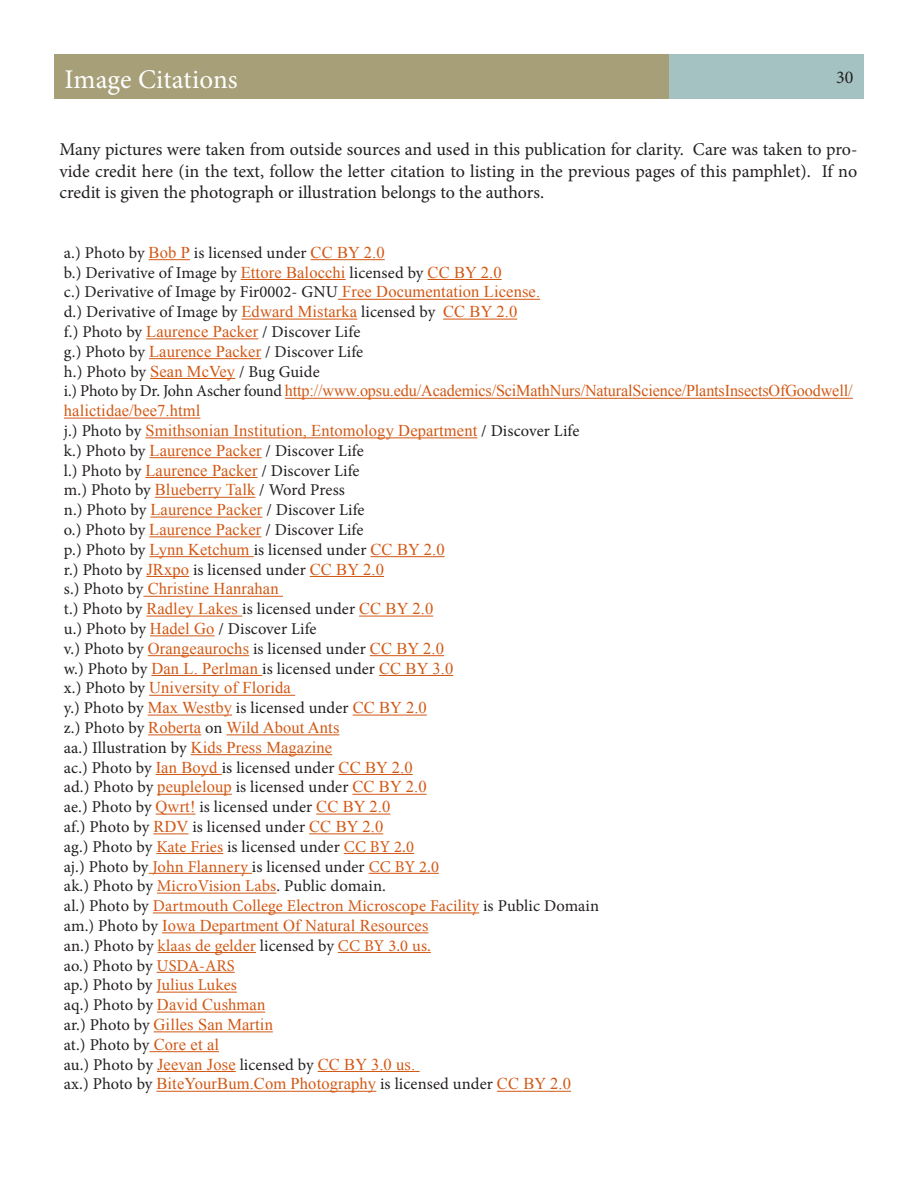
<style>
.page{position:relative;width:918px;height:1188px;background:#fff}
.page>*{position:absolute;margin:0;border:0;box-sizing:border-box;transform-origin:0 0}
.t1{font:27px "Minion Pro";color:#fff}
.t2{font:18px/21.6px "Minion Pro";letter-spacing:-.005em;color:#231f20;text-align:justify}
.t3{font:16.5px/19.8px "Minion Pro";letter-spacing:.005em;color:#231f20}
.t4{font:16.5px/19.8px "Times New Roman";letter-spacing:.005em;color:#d25814}
.s1{font-family:"Times New Roman";color:#d25814}
.s2{font-family:"Minion Pro";color:#231f20}
.s3{color:#d25814}
</style>
<div class="page">
<div style="left:54px;top:54px;width:616px;height:45px;background:#a69f78"></div>
<div style="left:670px;top:54px;width:194px;height:45px;background:#a5c2c3"></div>
<hr style="left:149px;top:259px;width:41px;height:1px;background:#d25814">
<hr style="left:311px;top:259px;width:74px;height:1px;background:#d25814">
<hr style="left:241px;top:279px;width:105px;height:1px;background:#d25814">
<hr style="left:428px;top:279px;width:74px;height:1px;background:#d25814">
<hr style="left:338px;top:299px;width:202px;height:1px;background:#d25814">
<hr style="left:241px;top:319px;width:116px;height:1px;background:#d25814">
<hr style="left:443px;top:319px;width:74px;height:1px;background:#d25814">
<hr style="left:146px;top:338px;width:112px;height:1px;background:#d25814">
<hr style="left:149px;top:358px;width:112px;height:1px;background:#d25814">
<hr style="left:150px;top:378px;width:85px;height:1px;background:#d25814">
<hr style="left:285px;top:398px;width:568px;height:1px;background:#d25814">
<hr style="left:64px;top:418px;width:137px;height:1px;background:#d25814">
<hr style="left:145px;top:437px;width:332px;height:1px;background:#d25814">
<hr style="left:149px;top:457px;width:113px;height:1px;background:#d25814">
<hr style="left:145px;top:477px;width:113px;height:1px;background:#d25814">
<hr style="left:155px;top:497px;width:100px;height:1px;background:#d25814">
<hr style="left:150px;top:517px;width:113px;height:1px;background:#d25814">
<hr style="left:149px;top:536px;width:112px;height:1px;background:#d25814">
<hr style="left:149px;top:556px;width:105px;height:1px;background:#d25814">
<hr style="left:370px;top:556px;width:75px;height:1px;background:#d25814">
<hr style="left:146px;top:576px;width:43px;height:1px;background:#d25814">
<hr style="left:310px;top:576px;width:74px;height:1px;background:#d25814">
<hr style="left:144px;top:596px;width:139px;height:1px;background:#d25814">
<hr style="left:146px;top:616px;width:96px;height:1px;background:#d25814">
<hr style="left:359px;top:616px;width:74px;height:1px;background:#d25814">
<hr style="left:150px;top:635px;width:65px;height:1px;background:#d25814">
<hr style="left:148px;top:655px;width:101px;height:1px;background:#d25814">
<hr style="left:370px;top:655px;width:74px;height:1px;background:#d25814">
<hr style="left:151px;top:675px;width:111px;height:1px;background:#d25814">
<hr style="left:379px;top:675px;width:74px;height:1px;background:#d25814">
<hr style="left:149px;top:695px;width:146px;height:1px;background:#d25814">
<hr style="left:148px;top:715px;width:84px;height:1px;background:#d25814">
<hr style="left:353px;top:715px;width:74px;height:1px;background:#d25814">
<hr style="left:148px;top:734px;width:53px;height:1px;background:#d25814">
<hr style="left:227px;top:734px;width:112px;height:1px;background:#d25814">
<hr style="left:191px;top:754px;width:141px;height:1px;background:#d25814">
<hr style="left:156px;top:774px;width:66px;height:1px;background:#d25814">
<hr style="left:339px;top:774px;width:74px;height:1px;background:#d25814">
<hr style="left:157px;top:794px;width:75px;height:1px;background:#d25814">
<hr style="left:352px;top:794px;width:75px;height:1px;background:#d25814">
<hr style="left:156px;top:814px;width:40px;height:1px;background:#d25814">
<hr style="left:316px;top:814px;width:74px;height:1px;background:#d25814">
<hr style="left:153px;top:833px;width:36px;height:1px;background:#d25814">
<hr style="left:309px;top:833px;width:74px;height:1px;background:#d25814">
<hr style="left:156px;top:853px;width:67px;height:1px;background:#d25814">
<hr style="left:344px;top:853px;width:70px;height:1px;background:#d25814">
<hr style="left:149px;top:873px;width:103px;height:1px;background:#d25814">
<hr style="left:369px;top:873px;width:70px;height:1px;background:#d25814">
<hr style="left:157px;top:893px;width:119px;height:1px;background:#d25814">
<hr style="left:153px;top:913px;width:326px;height:1px;background:#d25814">
<hr style="left:162px;top:932px;width:266px;height:1px;background:#d25814">
<hr style="left:158px;top:952px;width:98px;height:1px;background:#d25814">
<hr style="left:338px;top:952px;width:93px;height:1px;background:#d25814">
<hr style="left:157px;top:972px;width:78px;height:1px;background:#d25814">
<hr style="left:157px;top:992px;width:80px;height:1px;background:#d25814">
<hr style="left:157px;top:1012px;width:108px;height:1px;background:#d25814">
<hr style="left:154px;top:1031px;width:119px;height:1px;background:#d25814">
<hr style="left:150px;top:1051px;width:69px;height:1px;background:#d25814">
<hr style="left:157px;top:1071px;width:79px;height:1px;background:#d25814">
<hr style="left:318px;top:1071px;width:102px;height:1px;background:#d25814">
<hr style="left:156px;top:1091px;width:220px;height:1px;background:#d25814">
<hr style="left:497px;top:1091px;width:74px;height:1px;background:#d25814">
<h1 class="t1" style="left:64px;top:61px;width:175px">Image Citations</h1>
<p class="t2" style="left:836px;top:67px;width:19px">30</p>
<p class="t2" style="left:59px;top:139px;width:799px">Many pictures were taken from outside sources and used in this publication for clarity. Care was taken to pro&shy;vide credit here (in the text, follow the letter citation to listing in the previous pages of this pamphlet). If no credit is given the photograph or illustration belongs to the authors.</p>
<p class="t3" style="left:64px;top:243px;width:478px">a.) Photo by <span class="s1">Bob P</span> is licensed under <span class="s1">CC BY 2.0<br></span>b.) Derivative of Image by <span class="s1">Ettore Balocchi</span> licensed by <span class="s1">CC BY 2.0<br></span>c.) Derivative of Image by Fir0002- GNU <span class="s1">Free Documentation License. </span>d.) Derivative of Image by <span class="s1">Edward Mistarka</span> licensed by <span class="s1">CC BY 2.0<br></span>f.) Photo by <span class="s1">Laurence Packer</span> / Discover Life<br>g.) Photo by <span class="s1">Laurence Packer</span> / Discover Life<br>h.) Photo by <span class="s1">Sean McVey</span> / Bug Guide</p>
<p class="t4" style="left:64px;top:381px;width:790px"><span class="s2">i.) Photo by Dr. John Ascher found</span> http://www.opsu.edu/Academics/SciMathNurs/NaturalScience/PlantsInsectsOfGoodwell/ halictidae/bee7.html<br><span class="s2">j.) Photo by</span> Smithsonian Institution, Entomology Department <span class="s2">/ Discover Life</span></p>
<p class="t3" style="left:64px;top:441px;width:382px">k.) Photo by <span class="s1">Laurence Packer</span> / Discover Life<br>l.) Photo by <span class="s1">Laurence Packer</span> / Discover Life<br>m.) Photo by <span class="s1">Blueberry Talk</span> / Word Press<br>n.) Photo by <span class="s1">Laurence Packer</span> / Discover Life<br>o.) Photo by <span class="s1">Laurence Packer</span> / Discover Life<br>p.) Photo by <span class="s1">Lynn Ketchum</span> is licensed under <span class="s1">CC BY 2.0 </span>r.) Photo by <span class="s1">JRxpo</span> is licensed under <span class="s1">CC BY 2.0</span></p>
<p class="t4" style="left:64px;top:579px;width:216px"><span class="s2">s.) Photo by</span> Christine Hanrahan</p>
<p class="t3" style="left:64px;top:599px;width:391px">t.) Photo by <span class="s1">Radley Lakes</span> is licensed under <span class="s1">CC BY 2.0 </span>u.) Photo by <span class="s1">Hadel Go</span> / Discover Life<br>v.) Photo by <span class="s1">Orangeaurochs</span> is licensed under <span class="s1">CC BY 2.0 </span>w.) Photo by <span class="s1">Dan L. Perlman</span> is licensed under <span class="s1">CC BY 3.0</span></p>
<p class="t4" style="left:64px;top:678px;width:229px"><span class="s2">x.) Photo by</span> University of Florida</p>
<p class="t3" style="left:64px;top:698px;width:364px">y.) Photo by <span class="s1">Max Westby</span> is licensed under <span class="s1">CC BY 2.0</span></p>
<p class="t4" style="left:64px;top:717px;width:277px"><span class="s2">z.) Photo by</span> Roberta <span class="s2">on</span> Wild About Ants</p>
<p class="t3" style="left:64px;top:738px;width:537px">aa.) Illustration by <span class="s1">Kids Press Magazine<br></span>ac.) Photo by <span class="s1">Ian Boyd</span> is licensed under <span class="s1">CC BY 2.0<br></span>ad.) Photo by <span class="s1">peupleloup</span> is licensed under <span class="s1">CC BY 2.0<br></span>ae.) Photo by <span class="s1">Qwrt!</span> is licensed under <span class="s1">CC BY 2.0<br></span>af.) Photo by <span class="s1">RDV</span> is licensed under <span class="s1">CC BY 2.0<br></span>ag.) Photo by <span class="s3">Kate Fries</span> is licensed under <span class="s3">CC BY 2.0<br></span>aj.) Photo by <span class="s3">John Flannery</span> is licensed under <span class="s3">CC BY 2.0<br></span>ak.) Photo by <span class="s3">MicroVision Labs</span>. Public domain.<br>al.) Photo by <span class="s3">Dartmouth College Electron Microscope Facility</span> is Public Domain</p>
<p class="t4" style="left:64px;top:915px;width:366px"><span class="s2">am.) Photo by</span> Iowa Department Of Natural Resources</p>
<p class="t3" style="left:64px;top:936px;width:369px">an.) Photo by <span class="s3">klaas de gelder</span> licensed by <span class="s3">CC BY 3.0 us. </span>ao.) Photo by <span class="s3">USDA-ARS<br></span>ap.) Photo by <span class="s3">Julius Lukes</span></p>
<p class="t4" style="left:64px;top:995px;width:211px"><span class="s2">aq.) Photo by</span> David Cushman <span class="s2">ar.) Photo by</span> Gilles San Martin</p>
<p class="t3" style="left:64px;top:1035px;width:353px">at.) Photo by <span class="s1">Core et al<br></span>au.) Photo by <span class="s1">Jeevan Jose</span> licensed by <span class="s1">CC BY 3.0 us.</span></p>
<p class="t4" style="left:64px;top:1074px;width:509px"><span class="s2">ax.) Photo by</span> BiteYourBum.Com Photography <span class="s2">is licensed under</span> CC BY 2.0</p>
</div>
